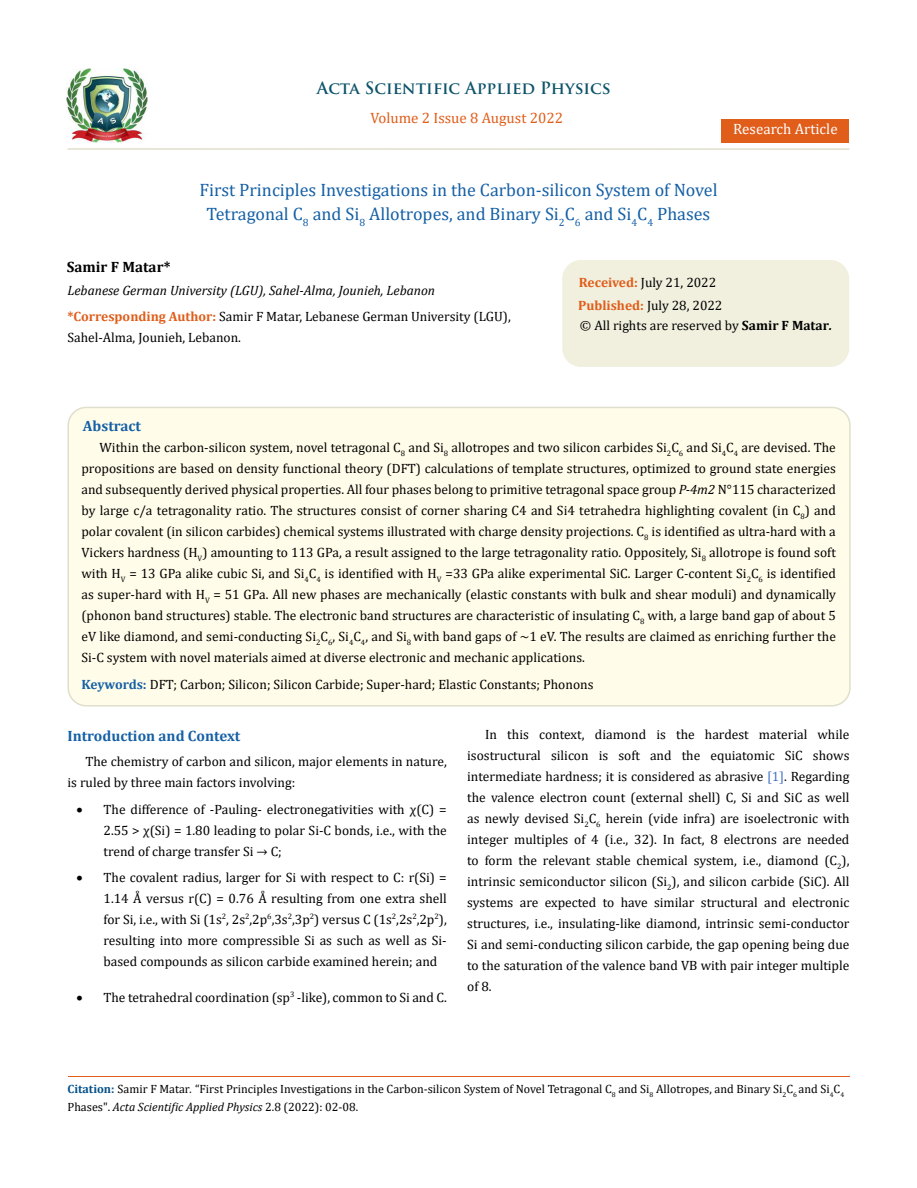
<style>
.page{position:relative;width:917px;height:1188px;background:#fff}
.page>*{position:absolute;margin:0;border:0;box-sizing:border-box;transform-origin:0 0}
.t1{font:18px/24px "Cambria";color:#1560a6;text-align:center}
.t2{font:700 16.5px "Trajan Pro";color:#0e546a}
.t3{font:700 15px "Cambria";color:#1560a6}
.t4{font:15px "Cambria";color:#e05d1a}
.t5{font:15px "Cambria";color:#fff}
.t6{font:700 15px "Cambria";color:#000}
.t7{font:13.5px/21px "Cambria";color:#000;text-align:justify}
.t8{font:italic 13.5px/26.1px "Cambria";color:#000}
.t9{font:12px/18px "Cambria";color:#000}
.s1{font-weight:700;font-style:normal;color:#e05d1a}
.s2{font-style:normal}
.s3{font-weight:700;color:#e05d1a}
.s4{font-weight:700}
.s5{font-weight:700;font-style:italic}
.s6{font-style:italic}
.s7{font-weight:700;color:#1560a6}
.s8{color:#4472c4}
.s9{font-weight:700;color:#035089}
</style>
<div class="page">
<img style="left:67px;top:68px;width:80px;height:74px">
<div style="left:721px;top:119px;width:128px;height:23px;background:#e05d1a"></div>
<div style="left:563px;top:261px;width:285px;height:105px;background:#f1f0de;border-radius:18px"></div>
<div style="left:562px;top:260px;width:287px;height:107px;border:2px solid #f1f0de;border-radius:18px"></div>
<div style="left:68px;top:407px;width:781px;height:299px;background:#fffde9;border-radius:18px"></div>
<div style="left:67px;top:407px;width:783px;height:300px;border:2px solid #e0dfcd;border-radius:18px"></div>
<hr style="left:68px;top:1076px;width:781px;height:1px;background:#e05d1a">
<hr style="left:67px;top:148px;width:782px;height:2px;background:#e0dfcd">
<p class="t2" style="left:317px;top:77px;width:295px">Acta Scientific Applied Physics</p>
<p class="t4" style="left:370px;top:109px;width:194px">Volume 2 Issue 8 August 2022</p>
<p class="t5" style="left:733px;top:120px;width:106px">Research Article</p>
<h1 class="t1" style="left:199px;top:178px;width:520px">First Principles Investigations in the Carbon-silicon System of Novel<br>Tetragonal C<sub>8</sub> and Si<sub>8</sub> Allotropes, and Binary Si<sub>2</sub>C<sub>6</sub> and Si<sub>4</sub>C<sub>4</sub> Phases</h1>
<p class="t6" style="left:67px;top:257px;width:105px">Samir F Matar*</p>
<p class="t8" style="left:67px;top:277px;width:445px">Lebanese German University (LGU), Sahel-Alma, Jounieh, Lebanon <span class="s1">*Corresponding Author:</span> <span class="s2">Samir F Matar, Lebanese German University (LGU),</span></p>
<p class="t7" style="left:67px;top:327px;width:175px">Sahel-Alma, Jounieh, Lebanon.</p>
<p class="t7" style="left:578px;top:271px;width:146px;line-height:23px"><span class="s3">Received:</span> July 21, 2022<br><span class="s3">Published:</span> July 28, 2022</p>
<p class="t7" style="left:580px;top:315px;width:254px">© All rights are reserved by <span class="s4">Samir F Matar</span><span class="s5">.</span></p>
<p class="t3" style="left:83px;top:415px;width:60px">Abstract</p>
<p class="t7" style="left:81px;top:436px;width:756px;text-indent:18px">Within the carbon-silicon system, novel tetragonal C<sub>8</sub> and Si<sub>8</sub> allotropes and two silicon carbides Si<sub>2</sub>C<sub>6</sub> and Si<sub>4</sub>C<sub>4</sub> are devised. The propositions are based on density functional theory (DFT) calculations of template structures, optimized to ground state energies and subsequently derived physical properties. All four phases belong to primitive tetragonal space group <span class="s6">P-4m2</span> N°115 characterized by large c/a tetragonality ratio. The structures consist of corner sharing C4 and Si4 tetrahedra highlighting covalent (in C<sub>8</sub>) and polar covalent (in silicon carbides) chemical systems illustrated with charge density projections. C<sub>8</sub> is identified as ultra-hard with a Vickers hardness (H<sub>V</sub>) amounting to 113 GPa, a result assigned to the large tetragonality ratio. Oppositely, Si<sub>8</sub> allotrope is found soft with H<sub>V</sub> = 13 GPa alike cubic Si, and Si<sub>4</sub>C<sub>4</sub> is identified with H<sub>V</sub> =33 GPa alike experimental SiC. Larger C-content Si<sub>2</sub>C<sub>6</sub> is identified as super-hard with H<sub>V</sub> = 51 GPa. All new phases are mechanically (elastic constants with bulk and shear moduli) and dynamically (phonon band structures) stable. The electronic band structures are characteristic of insulating C<sub>8</sub> with, a large band gap of about 5 eV like diamond, and semi-conducting Si<sub>2</sub>C<sub>6</sub>, Si<sub>4</sub>C<sub>4</sub>, and Si<sub>8</sub> with band gaps of ~1 eV. The results are claimed as enriching further the Si-C system with novel materials aimed at diverse electronic and mechanic applications.</p>
<p class="t7" style="left:81px;top:673px;width:513px"><span class="s7">Keywords:</span> DFT; Carbon; Silicon; Silicon Carbide; Super-hard; Elastic Constants; Phonons</p>
<p class="t3" style="left:67px;top:725px;width:174px">Introduction and Context</p>
<p class="t7" style="left:67px;top:751px;width:381px;text-indent:18px">The chemistry of carbon and silicon, major elements in nature, is ruled by three main factors involving:</p>
<p class="t7" style="left:103px;top:799px;width:345px;text-indent:-27px">• The difference of -Pauling- electronegativities with χ(C) = 2.55 &gt; χ(Si) = 1.80 leading to polar Si-C bonds, i.e., with the trend of charge transfer Si → C;</p>
<p class="t7" style="left:103px;top:867px;width:345px;text-indent:-27px">• The covalent radius, larger for Si with respect to C: r(Si) = 1.14 Å versus r(C) = 0.76 Å resulting from one extra shell for Si, i.e., with Si (1s<sup>2</sup>, 2s<sup>2</sup>,2p<sup>6</sup>,3s<sup>2</sup>,3p<sup>2</sup>) versus C (1s<sup>2</sup>,2s<sup>2</sup>,2p<sup>2</sup>), resulting into more compressible Si as such as well as Si&shy;based compounds as silicon carbide examined herein; and</p>
<p class="t7" style="left:76px;top:987px;width:372px">• The tetrahedral coordination (sp<sup>3</sup> -like), common to Si and C.</p>
<p class="t7" style="left:467px;top:724px;width:384px;text-indent:18px">In this context, diamond is the hardest material while isostructural silicon is soft and the equiatomic SiC shows intermediate hardness; it is considered as abrasive <span class="s8">[1]</span>. Regarding the valence electron count (external shell) C, Si and SiC as well as newly devised Si<sub>2</sub>C<sub>6</sub> herein (vide infra) are isoelectronic with integer multiples of 4 (i.e., 32). In fact, 8 electrons are needed to form the relevant stable chemical system, i.e., diamond (C<sub>2</sub>), intrinsic semiconductor silicon (Si<sub>2</sub>), and silicon carbide (SiC). All systems are expected to have similar structural and electronic structures, i.e., insulating-like diamond, intrinsic semi-conductor Si and semi-conducting silicon carbide, the gap opening being due to the saturation of the valence band VB with pair integer multiple of 8.</p>
<p class="t9" style="left:68px;top:1080px;width:778px"><span class="s9">Citation:</span> Samir F Matar<span class="s6">.</span> “First Principles Investigations in the Carbon-silicon System of Novel Tetragonal C<sub>8</sub> and Si<sub>8</sub> Allotropes, and Binary Si<sub>2</sub>C<sub>6</sub> and Si<sub>4</sub>C<sub>4<br></sub>Phases". <span class="s6">Acta Scientific Applied Physics</span> 2.8 (2022): 02-08.</p>
</div>
